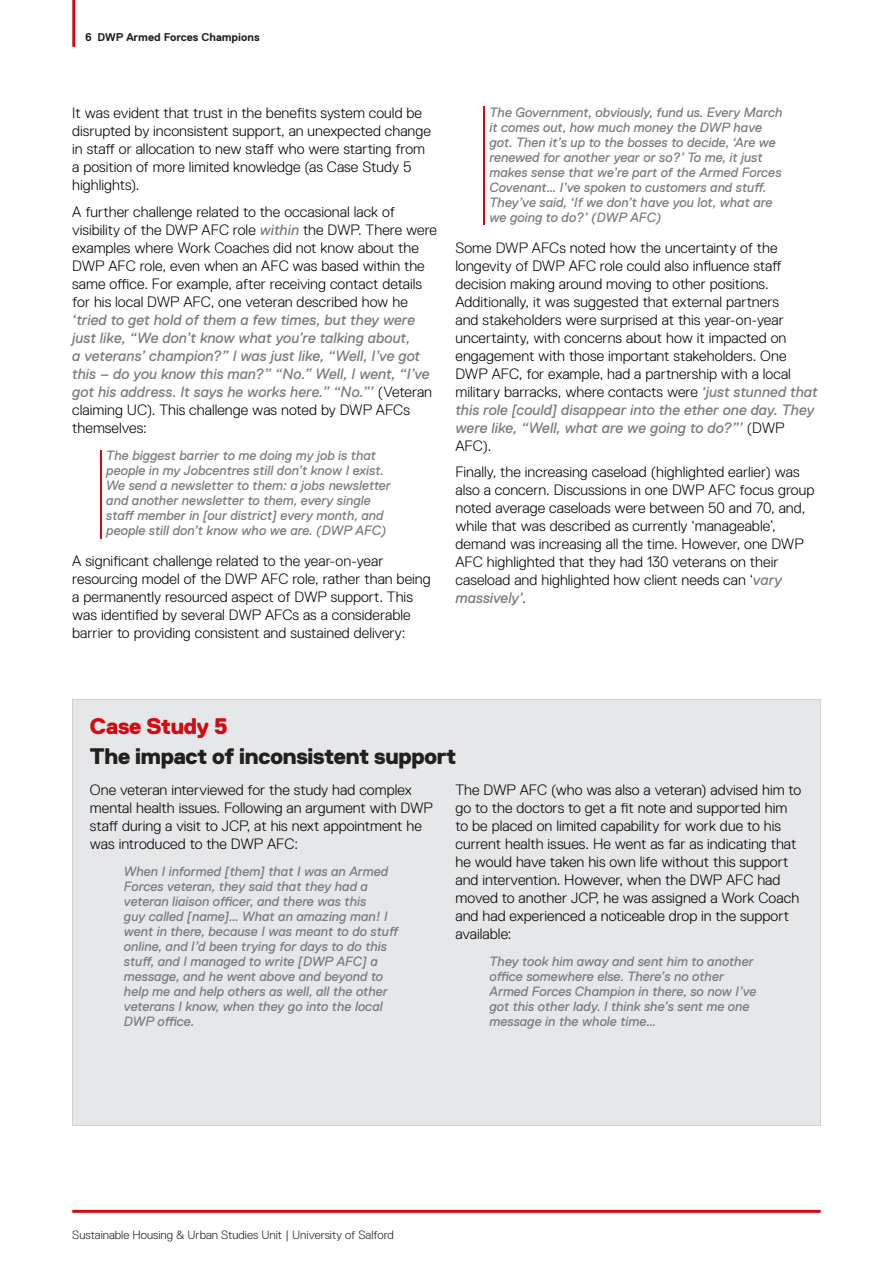
<style>
.page{position:relative;width:893px;height:1263px;background:#fff}
.page>*{position:absolute;margin:0;border:0;box-sizing:border-box;transform-origin:0 0}
.Heading_-_Case_Study{font:800 22.5px "Replica Pro";letter-spacing:-.01em;color:#231f20}
.Heading_-_Case_Study-2{font:800 22.5px "Replica Pro";letter-spacing:-.01em;color:#d20a11}
.t1{font:300 15px/18px "Replica Pro";color:#000}
.Intense_Quote{font:italic 13.5px/15px "Replica Pro";color:#7a7c7f}
.t2{font:300 12px "Replica Pro";color:#231f20}
.t3{font:700 11.25px "Replica Pro";color:#231f20}
.s1{font-weight:400;font-style:italic;color:#7a7c7f}
</style>
<div class="page">
<hr style="left:100px;top:450px;width:2px;height:88px;background:#d20a11">
<hr style="left:483px;top:106px;width:2px;height:119px;background:#d20a11">
<div style="left:73px;top:699px;width:747px;height:426px;background:#e6e7e9"></div>
<hr style="left:72px;top:0;width:3px;height:47px;background:#d20a11">
<hr style="left:72px;top:1210px;width:749px;height:3px;background:#d20a11">
<p class="t3" style="left:85px;top:31px;width:176px">6 DWP Armed Forces Champions</p>
<p class="t1" style="left:72px;top:104px;width:360px">It was evident that trust in the benefits system could be disrupted by inconsistent support, an unexpected change in staff or allocation to new staff who were starting from a position of more limited knowledge (as Case Study 5 highlights).</p>
<p class="t1" style="left:72px;top:202px;width:366px">A further challenge related to the occasional lack of visibility of the DWP AFC role <span class="s1">within</span> the DWP. There were examples where Work Coaches did not know about the DWP AFC role, even when an AFC was based within the same office. For example, after receiving contact details for his local DWP AFC, one veteran described how he <span class="s1">‘tried to get hold of them a few times, but they were just like, “We don’t know what you’re talking about,<br>a veterans’ champion?” I was just like, “Well, I’ve got this – do you know this man?” “No.” Well, I went, “I’ve got his address. It says he works here.” “No.”’</span> (Veteran claiming UC). This challenge was noted by DWP AFCs themselves:</p>
<p class="Intense_Quote" style="left:106px;top:448px;width:286px">The biggest barrier to me doing my job is that people in my Jobcentres still don’t know I exist.<br>We send a newsletter to them: a jobs newsletter and another newsletter to them, every single staff member in [our district] every month, and people still don’t know who we are. (DWP AFC)</p>
<p class="t1" style="left:72px;top:552px;width:360px">A significant challenge related to the year-on-year resourcing model of the DWP AFC role, rather than being a permanently resourced aspect of DWP support. This was identified by several DWP AFCs as a considerable barrier to providing consistent and sustained delivery:</p>
<p class="Intense_Quote" style="left:489px;top:105px;width:294px">The Government, obviously, fund us. Every March it comes out, how much money the DWP have got. Then it’s up to the bosses to decide, ‘Are we renewed for another year or so?’ To me, it just makes sense that we’re part of the Armed Forces Covenant… I’ve spoken to customers and stuff.<br>They’ve said, ‘If we don’t have you lot, what are we going to do?’ (DWP AFC)</p>
<p class="t1" style="left:455px;top:238px;width:364px">Some DWP AFCs noted how the uncertainty of the longevity of DWP AFC role could also influence staff decision making around moving to other positions.<br>Additionally, it was suggested that external partners<br>and stakeholders were surprised at this year-on-year uncertainty, with concerns about how it impacted on engagement with those important stakeholders. One DWP AFC, for example, had a partnership with a local military barracks, where contacts were <span class="s1">‘just stunned that this role [could] disappear into the ether one day. They were like, “Well, what are we going to do?”’</span> (DWP AFC).</p>
<p class="t1" style="left:455px;top:463px;width:360px">Finally, the increasing caseload (highlighted earlier) was also a concern. Discussions in one DWP AFC focus group noted average caseloads were between 50 and 70, and, while that was described as currently ‘manageable’, demand was increasing all the time. However, one DWP AFC highlighted that they had 130 veterans on their caseload and highlighted how client needs can ‘<span class="s1">vary massively’</span>.</p>
<p class="Heading_-_Case_Study-2" style="left:90px;top:714px;width:139px">Case Study 5</p>
<p class="Heading_-_Case_Study" style="left:90px;top:743px;width:368px">The impact of inconsistent support</p>
<p class="t1" style="left:90px;top:780px;width:344px">One veteran interviewed for the study had complex mental health issues. Following an argument with DWP staff during a visit to JCP, at his next appointment he was introduced to the DWP AFC:</p>
<p class="Intense_Quote" style="left:124px;top:864px;width:277px">When I informed [them] that I was an Armed Forces veteran, they said that they had a veteran liaison officer, and there was this<br>guy called [name]… What an amazing man! I went in there, because I was meant to do stuff online, and I’d been trying for days to do this stuff, and I managed to write [DWP AFC] a message, and he went above and beyond to help me and help others as well, all the other veterans I know, when they go into the local DWP office.</p>
<p class="t1" style="left:455px;top:780px;width:347px">The DWP AFC (who was also a veteran) advised him to go to the doctors to get a fit note and supported him to be placed on limited capability for work due to his current health issues. He went as far as indicating that he would have taken his own life without this support and intervention. However, when the DWP AFC had moved to another JCP, he was assigned a Work Coach and had experienced a noticeable drop in the support available:</p>
<p class="Intense_Quote" style="left:489px;top:954px;width:268px">They took him away and sent him to another office somewhere else. There’s no other Armed Forces Champion in there, so now I’ve got this other lady. I think she’s sent me one message in the whole time…</p>
<p class="t2" style="left:72px;top:1228px;width:323px">Sustainable Housing &amp; Urban Studies Unit | University of Salford</p>
</div>
